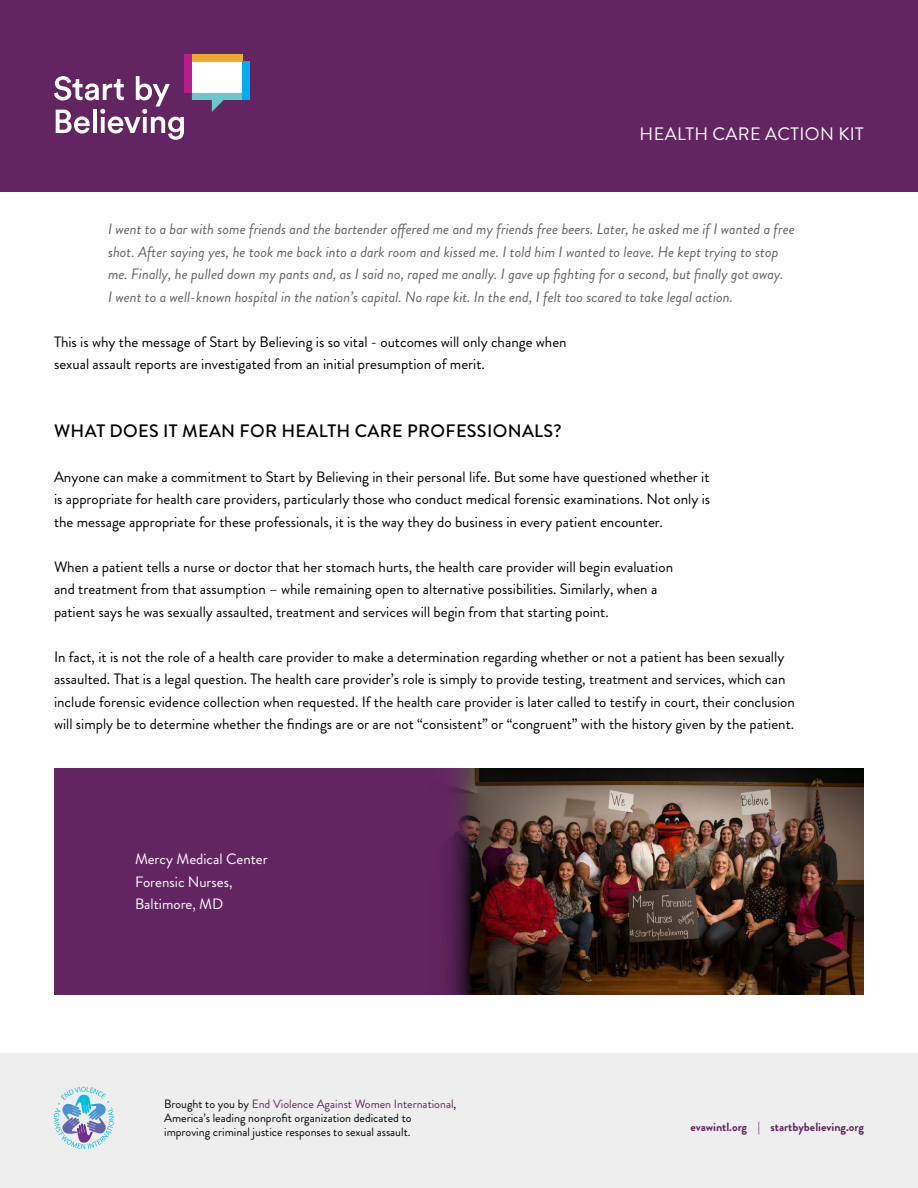
<style>
.page{position:relative;width:918px;height:1188px;background:#fff}
.page>*{position:absolute;margin:0;border:0;box-sizing:border-box;transform-origin:0 0}
.t1{font:500 18px "Brandon Grotesque";letter-spacing:.02em;color:#000}
.t2{font:18px "Brandon Grotesque";letter-spacing:.02em;color:#fff}
.t3{font:15px/22.5px "Brandon Grotesque";color:#000}
.t4{font:italic 15px/22.5px "Brandon Grotesque";color:#636466}
.t5{font:15px/22.5px "Brandon Grotesque";color:#fff}
.t6{font:12px/14.4px "Brandon Grotesque";color:#000}
.t7{font:700 12px "Brandon Grotesque";color:#632561}
.s1{color:#632561}
</style>
<div class="page">
<div style="left:0;top:1053px;width:918px;height:135px;background:#eee"></div>
<svg style="left:54px;top:1087px;width:60px;height:62px"></svg>
<div style="left:0;top:0;width:918px;height:192px;background:#632561"></div>
<div style="left:192px;top:61px;width:50px;height:32px;background:#fff"></div>
<div style="left:192px;top:54px;width:50px;height:7px;background:#edab2b"></div>
<div style="left:184px;top:54px;width:8px;height:39px;background:#bb1b8d"></div>
<svg style="left:192px;top:93px;width:50px;height:19px"></svg>
<div style="left:242px;top:61px;width:8px;height:39px;background:#00aeef"></div>
<svg style="left:54px;top:76px;width:130px;height:64px"></svg>
<div style="left:54px;top:768px;width:810px;height:227px;background:#632561"></div>
<img style="left:472px;top:768px;width:392px;height:227px">
<svg style="left:449px;top:768px;width:23px;height:227px"></svg>
<p class="t2" style="left:640px;top:121px;width:226px">HEALTH CARE ACTION KIT</p>
<p class="t4" style="left:108px;top:218px;width:688px">I went to a bar with some friends and the bartender offered me and my friends free beers. Later, he asked me if I wanted a free shot. After saying yes, he took me back into a dark room and kissed me. I told him I wanted to leave. He kept trying to stop me. Finally, he pulled down my pants and, as I said no, raped me anally. I gave up fighting for a second, but finally got away.<br>I went to a well-known hospital in the nation’s capital. No rape kit. In the end, I felt too scared to take legal action.</p>
<p class="t3" style="left:54px;top:330px;width:514px">This is why the message of Start by Believing is so vital - outcomes will only change when sexual assault reports are investigated from an initial presumption of merit.</p>
<p class="t1" style="left:54px;top:418px;width:509px">WHAT DOES IT MEAN FOR HEALTH CARE PROFESSIONALS?</p>
<p class="t3" style="left:54px;top:465px;width:658px;text-align:justify">Anyone can make a commitment to Start by Believing in their personal life. But some have questioned whether it is appropriate for health care providers, particularly those who conduct medical forensic examinations. Not only is the message appropriate for these professionals, it is the way they do business in every patient encounter.</p>
<p class="t3" style="left:54px;top:555px;width:621px">When a patient tells a nurse or doctor that her stomach hurts, the health care provider will begin evaluation and treatment from that assumption – while remaining open to alternative possibilities. Similarly, when a patient says he was sexually assaulted, treatment and services will begin from that starting point.</p>
<p class="t3" style="left:54px;top:645px;width:742px">In fact, it is not the role of a health care provider to make a determination regarding whether or not a patient has been sexually assaulted. That is a legal question. The health care provider’s role is simply to provide testing, treatment and services, which can include forensic evidence collection when requested. If the health care provider is later called to testify in court, their conclusion will simply be to determine whether the findings are or are not “consistent” or “congruent” with the history given by the patient.</p>
<p class="t5" style="left:135px;top:848px;width:134px">Mercy Medical Center<br>Forensic Nurses,<br>Baltimore, MD</p>
<p class="t6" style="left:164px;top:1096px;width:294px">Brought to you by <span class="s1">End Violence Against Women International</span>,<br>America’s leading nonprofit organization dedicated to improving criminal justice responses to sexual assault.</p>
<p class="t7" style="left:690px;top:1119px;width:175px">evawintl.org | startbybelieving.org</p>
</div>
